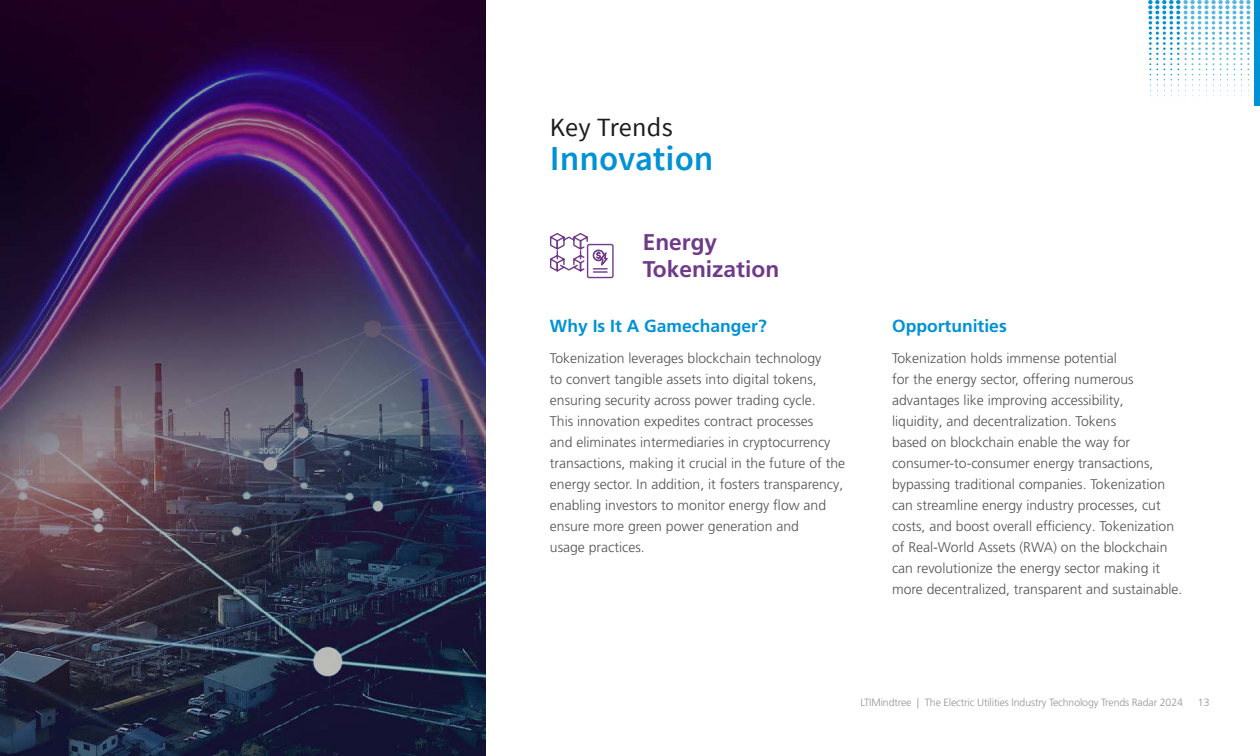
<style>
.page{position:relative;width:1260px;height:756px;background:#fff}
.page>*{position:absolute;margin:0;border:0;box-sizing:border-box;transform-origin:0 0}
.t1{font:600 35px "Source Sans Pro";color:#0192d5}
.t2{font:26.25px "Source Sans Pro";letter-spacing:.01em;color:#1c1c1c}
.t3{font:700 22.75px/27.3px "Frutiger LT Pro";color:#6f3a8a}
.t4{font:700 17.5px "Frutiger LT Pro";color:#0192d5}
.t5{font:300 14px/21px "Frutiger LT Pro";color:#535353}
.t6{font:300 10.5px "Frutiger LT Pro";letter-spacing:-.01em;color:#949494}
.t7{font:300 10.5px "Frutiger LT Pro";color:#939393}
</style>
<div class="page">
<div style="left:1254px;top:0;width:6px;height:106px;background:#0192d5"></div>
<svg style="left:1148px;top:0;width:103px;height:101px"></svg>
<div style="left:587px;top:244px;width:27px;height:34px;border:1px solid #703b8a;border-radius:2px"></div>
<svg style="left:550px;top:233px;width:58px;height:40px"></svg>
<img style="left:0;top:0;width:485px;height:756px">
<h2 class="t2" style="left:550px;top:111px;width:124px">Key Trends</h2>
<h1 class="t1" style="left:550px;top:137px;width:165px">Innovation</h1>
<h3 class="t3" style="left:643px;top:228px;width:138px">Energy<br>Tokenization</h3>
<p class="t4" style="left:550px;top:315px;width:218px">Why Is It A Gamechanger?</p>
<p class="t5" style="left:550px;top:348px;width:297px">Tokenization leverages blockchain technology<br>to convert tangible assets into digital tokens, ensuring security across power trading cycle.<br>This innovation expedites contract processes<br>and eliminates intermediaries in cryptocurrency transactions, making it crucial in the future of the energy sector. In addition, it fosters transparency, enabling investors to monitor energy flow and ensure more green power generation and<br>usage practices.</p>
<p class="t4" style="left:892px;top:315px;width:116px">Opportunities</p>
<p class="t5" style="left:892px;top:348px;width:292px">Tokenization holds immense potential<br>for the energy sector, offering numerous advantages like improving accessibility,<br>liquidity, and decentralization. Tokens<br>based on blockchain enable the way for consumer-to-consumer energy transactions, bypassing traditional companies. Tokenization can streamline energy industry processes, cut costs, and boost overall efficiency. Tokenization of Real-World Assets (RWA) on the blockchain can revolutionize the energy sector making it more decentralized, transparent and sustainable.</p>
<p class="t6" style="left:861px;top:696px;width:324px">LTIMindtree | The Electric Utilities Industry Technology Trends Radar 2024</p>
<p class="t7" style="left:1198px;top:696px;width:13px">13</p>
</div>
